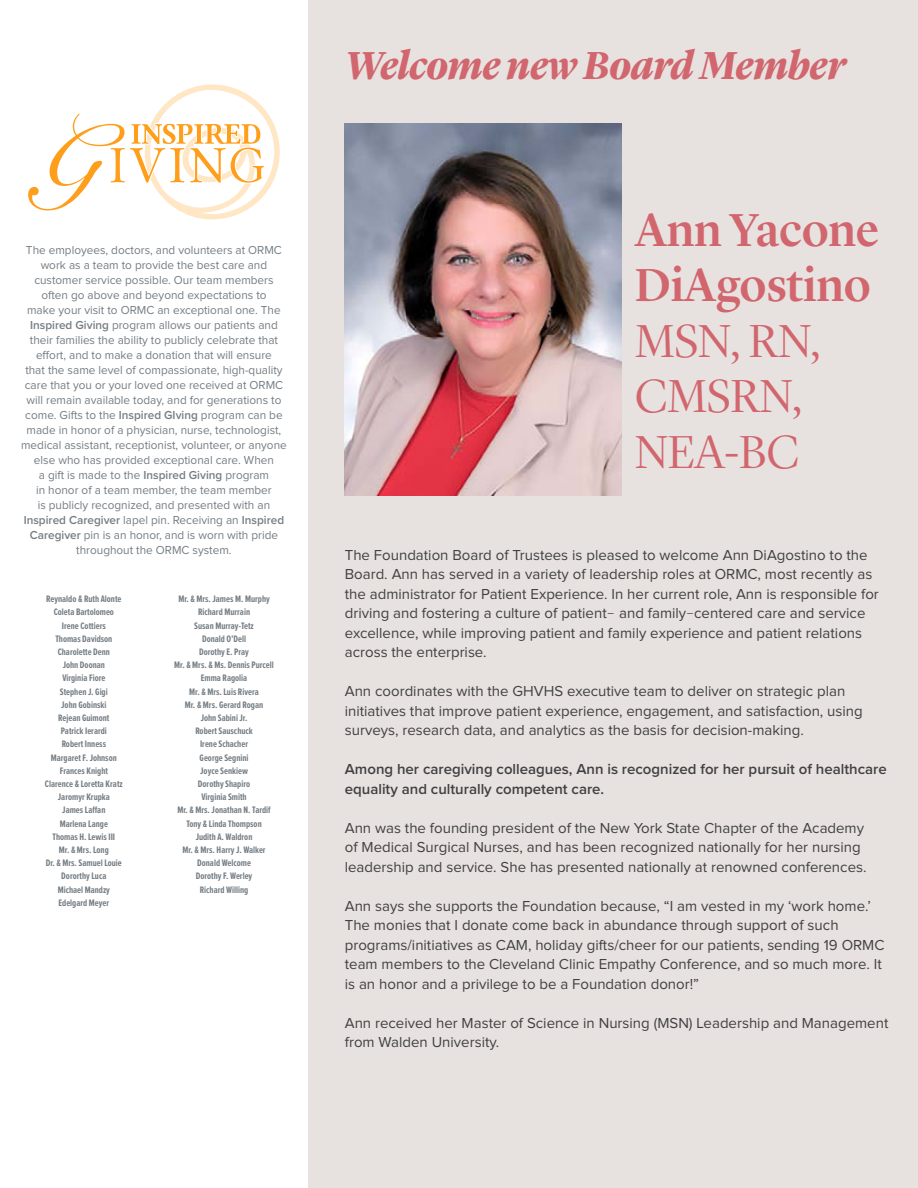
<style>
.page{position:relative;width:918px;height:1188px;background:#fff}
.page>*{position:absolute;margin:0;border:0;box-sizing:border-box;transform-origin:0 0}
.t1{font:500 48px/55.5px "Lyon Display";letter-spacing:-.005em;color:#d1666e}
.t2{font:300 48px/55.5px "Lyon Display";letter-spacing:-.005em;color:#d1666e}
.t3{font:italic 700 40.5px "Lyon Display";letter-spacing:-.005em;color:#d1666e}
.t4{font:15px/19.5px "Proxima Nova";color:#414042}
.t5{font:600 15px/19.5px "Proxima Nova";color:#414042}
.t6{font:12px/15px "Proxima Nova";color:#747d84;text-align:center}
.t7{font:700 9.75px/13.2px "Proxima Nova Ex Cn";color:#747d84;text-align:center}
.s1{font-weight:600}
.s2{font-family:"Gotham";font-weight:300}
</style>
<div class="page">
<div style="left:308px;top:0;width:610px;height:1188px;background:#e7e2df"></div>
<svg style="left:28px;top:84px;width:252px;height:135px"></svg>
<img style="left:345px;top:124px;width:276px;height:372px">
<p class="t6" style="left:21px;top:243px;width:267px">The employees, doctors, and volunteers at ORMC work as a team to provide the best care and customer service possible. Our team members often go above and beyond expectations to<br>make your visit to ORMC an exceptional one. The <span class="s1">Inspired Giving</span> program allows our patients and their families the ability to publicly celebrate that effort, and to make a donation that will ensure<br>that the same level of compassionate, high-quality care that you or your loved one received at ORMC will remain available today, and for generations to come. Gifts to the <span class="s1">Inspired GIving</span> program can be made in honor of a physician, nurse, technologist, medical assistant, receptionist, volunteer, or anyone else who has provided exceptional care. When<br>a gift is made to the <span class="s1">Inspired Giving</span> program<br>in honor of a team member, the team member<br>is publicly recognized, and presented with an <span class="s1">Inspired Caregiver</span> lapel pin. Receiving an <span class="s1">Inspired Caregiver</span> pin is an honor, and is worn with pride throughout the ORMC system.</p>
<p class="t7" style="left:45px;top:593px;width:79px">Reynaldo &amp; Ruth Alonte<br>Coleta Bartolomeo<br>Irene Cottiers<br>Thomas Davidson<br>Charolette Denn<br>John Doonan<br>Virginia Fiore<br>Stephen J. Gigi<br>John Gobinski<br>Rejean Guimont<br>Patrick Ierardi<br>Robert Inness<br>Margaret F. Johnson<br>Frances Knight<br>Clarence &amp; Loretta Kratz<br>Jaromyr Krupka<br>James Laffan<br>Marlena Lange<br>Thomas H. Lewis III<br>Mr. &amp; Mrs. Long<br>Dr. &amp; Mrs. Samuel Louie<br>Dororthy Luca<br>Michael Mandzy<br>Edelgard Meyer</p>
<p class="t7" style="left:174px;top:593px;width:101px">Mr. &amp; Mrs. James M. Murphy<br>Richard Murrain<br>Susan Murray-Tetz<br>Donald O’Dell<br>Dorothy E. Pray<br>Mr. &amp; Mrs. &amp; Ms. Dennis Purcell<br>Emma Ragolia<br>Mr. &amp; Mrs. Luis Rivera<br>Mr. &amp; Mrs. Gerard Rogan<br>John Sabini Jr.<br>Robert Sauschuck<br>Irene Schacher<br>George Segnini<br>Joyce Senkiew<br>Dorothy Shapiro<br>Virginia Smith<br>Mr. &amp; Mrs. Jonathan N. Tardif<br>Tony &amp; Linda Thompson<br>Judith A. Waldron<br>Mr. &amp; Mrs. Harry J. Walker<br>Donald Welcome<br>Dorothy F. Werley<br>Richard Willing</p>
<h2 class="t3" style="left:345px;top:35px;width:503px">Welcome new Board Member</h2>
<h1 class="t1" style="left:635px;top:198px;width:246px">Ann Yacone<br>DiAgostino</h1>
<h1 class="t2" style="left:635px;top:310px;width:188px">MSN, RN,<br>CMSRN,<br>NEA-BC</h1>
<p class="t4" style="left:345px;top:546px;width:536px">The Foundation Board of Trustees is pleased to welcome Ann DiAgostino to the Board. Ann has served in a variety of leadership roles at ORMC, most recently as the administrator for Patient Experience. In her current role, Ann is responsible for driving and fostering a culture of patient<span class="s2">–</span> and family<span class="s2">–</span>centered care and service excellence, while improving patient and family experience and patient relations across the enterprise.</p>
<p class="t4" style="left:345px;top:682px;width:520px">Ann coordinates with the GHVHS executive team to deliver on strategic plan initiatives that improve patient experience, engagement, and satisfaction, using surveys, research data, and analytics as the basis for decision-making.</p>
<p class="t5" style="left:345px;top:760px;width:544px">Among her caregiving colleagues, Ann is recognized for her pursuit of healthcare equality and culturally competent care.</p>
<p class="t4" style="left:345px;top:819px;width:523px">Ann was the founding president of the New York State Chapter of the Academy of Medical Surgical Nurses, and has been recognized nationally for her nursing leadership and service. She has presented nationally at renowned conferences.</p>
<p class="t4" style="left:345px;top:897px;width:541px">Ann says she supports the Foundation because, “I am vested in my ‘work home.’ The monies that I donate come back in abundance through support of such programs/initiatives as CAM, holiday gifts/cheer for our patients, sending 19 ORMC team members to the Cleveland Clinic Empathy Conference, and so much more. It is an honor and a privilege to be a Foundation donor!”</p>
<p class="t4" style="left:345px;top:1014px;width:545px">Ann received her Master of Science in Nursing (MSN) Leadership and Management from Walden University.</p>
</div>
